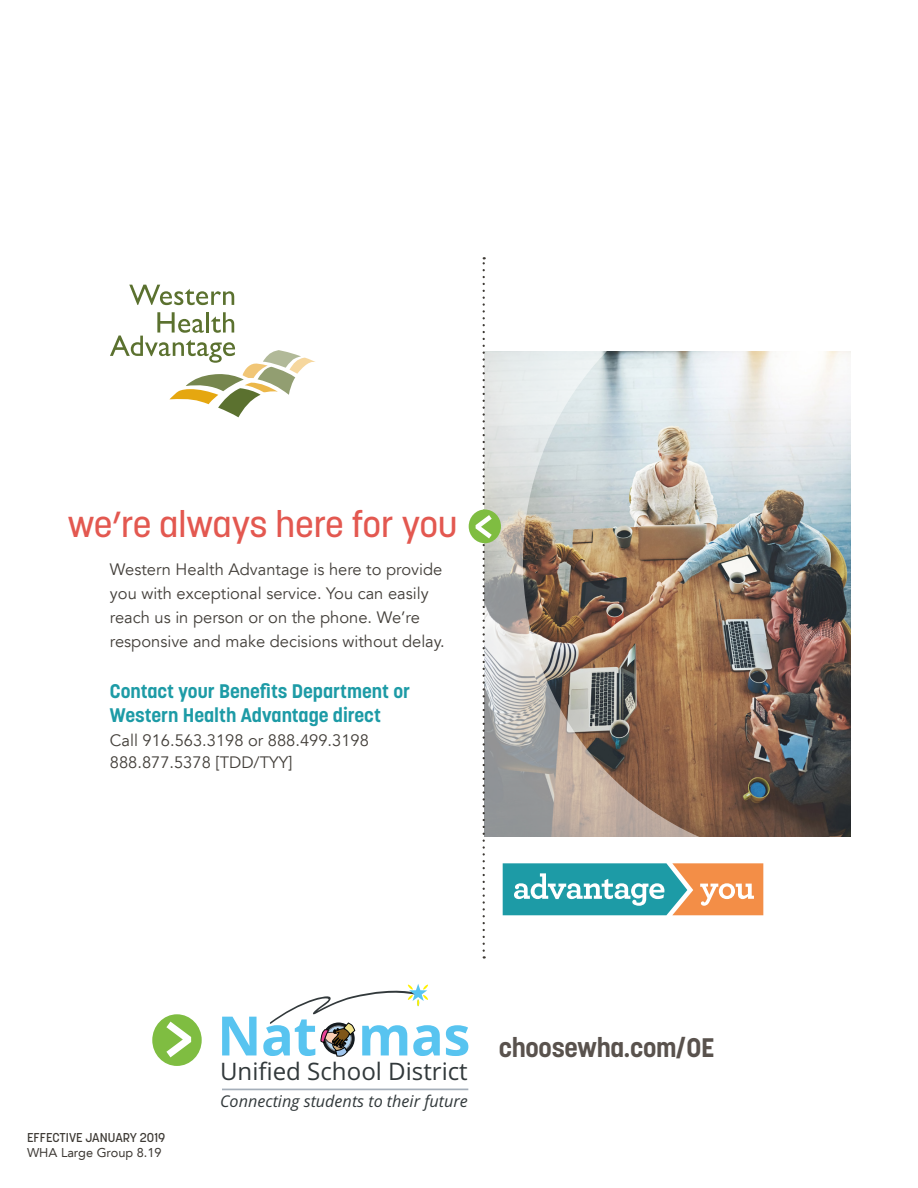
<style>
.page{position:relative;width:918px;height:1188px;background:#fff}
.page>*{position:absolute;margin:0;border:0;box-sizing:border-box;transform-origin:0 0}
.t1{font:700 54.45px "Open Sans";letter-spacing:-.005em;color:#58c4f0}
.Header_Pillars{font:500 36px "Korolev";letter-spacing:-.01em;color:#e35850}
.Gray_Intro_Text{font:700 26.55px "Korolev";letter-spacing:-.01em;color:#59524d}
.t2{font:24.15px "Open Sans";color:#32393b}
.List_Teal_Subhead{font:700 19.5px/24px "Korolev";color:#1d9ba6}
.Pillar_Text{font:16.5px/24px "Avenir LT";color:#433f3a}
.Body_Pillars{font:16.5px "Avenir LT";color:#433f3a}
.t3{font:italic 16.2px "Open Sans";color:#32393b}
.WHADriverText{font:500 12.75px "Korolev";color:#3d3934}
.WHADriverText-2{font:12.75px "Avenir LT";color:#3d3934}
</style>
<div class="page">
<img style="left:738px;top:351px;width:112px;height:486px">
<img style="left:492px;top:351px;width:246px;height:486px">
<svg style="left:503px;top:863px;width:260px;height:52px;background:#7ca79a"></svg>
<svg style="left:129px;top:285px;width:105px;height:20px"></svg>
<svg style="left:110px;top:312px;width:205px;height:105px"></svg>
<hr style="left:222px;top:1089px;width:246px;height:1px;background:#a5afba">
<svg style="left:269px;top:984px;width:159px;height:73px"></svg>
<div style="left:152px;top:1014px;width:50px;height:52px;background:#7fbd41;border-radius:50%"></div>
<svg style="left:166px;top:1022px;width:25px;height:35px"></svg>
<div style="left:469px;top:510px;width:32px;height:33px;background:#7fbd41;border-radius:50%"></div>
<svg style="left:476px;top:257px;width:16px;height:702px"></svg>
<h1 class="Header_Pillars" style="left:68px;top:501px;width:391px">we’re always here for you</h1>
<p class="Pillar_Text" style="left:110px;top:558px;width:336px">Western Health Advantage is here to provide you with exceptional service. You can easily reach us in person or on the phone. We’re responsive and make decisions without delay.</p>
<h2 class="List_Teal_Subhead" style="left:110px;top:679px;width:302px">Contact your Benefits Department or<br>Western Health Advantage direct</h2>
<p class="Body_Pillars" style="left:110px;top:731px;width:260px">Call 916.563.3198 or 888.499.3198</p>
<p class="Body_Pillars" style="left:110px;top:752px;width:184px">888.877.5378 [TDD/TYY]</p>
<p class="WHADriverText" style="left:27px;top:1129px;width:140px">EFFECTIVE JANUARY 2019</p>
<p class="WHADriverText-2" style="left:27px;top:1145px;width:136px">WHA Large Group 8.19</p>
<p class="t1" style="left:217px;top:997px;width:255px">Nat mas</p>
<p class="t2" style="left:220px;top:1055px;width:249px">Unified School District</p>
<p class="t3" style="left:220px;top:1090px;width:249px">Connecting students to their future</p>
<h4 class="Gray_Intro_Text" style="left:499px;top:1031px;width:217px">choosewha.com/OE</h4>
</div>
